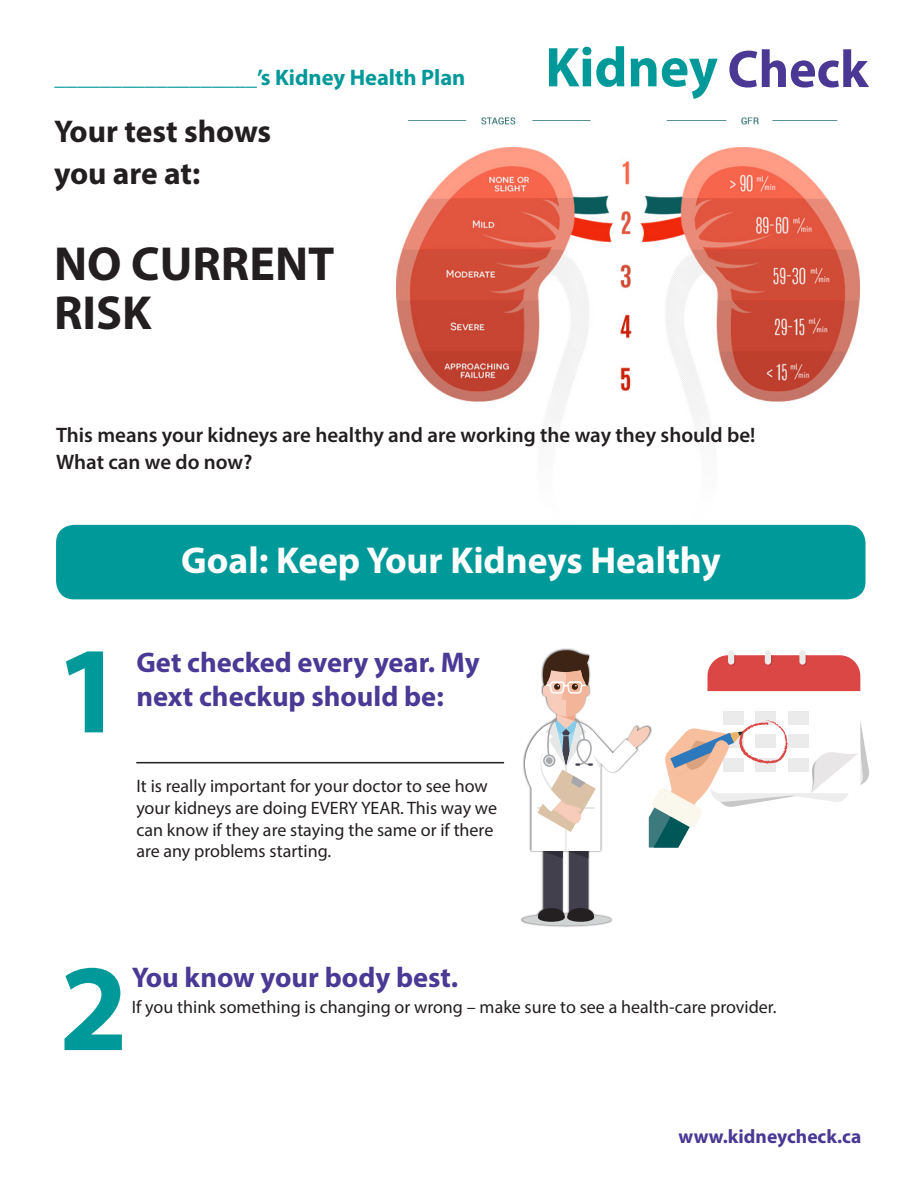
<style>
.page{position:relative;width:918px;height:1188px;background:#fff}
.page>*{position:absolute;margin:0;border:0;box-sizing:border-box;transform-origin:0 0}
.t1{font:700 124.5px "Myriad Pro";color:#099}
.t2{font:700 56.55px "Myriad Pro";color:#099}
.t3{font:700 48px/49.5px "Myriad Pro";color:#231f20}
.t4{font:700 37.5px "Myriad Pro";color:#fff}
.t5{font:700 31.5px "Myriad Pro";color:#231f20}
.t6{font:700 28.5px/34.2px "Myriad Pro";color:#4a3995}
.t7{font:700 22.5px "Myriad Pro";color:#099}
.t8{font:600 21px "Myriad Pro";color:#231f20}
.t9{font:700 19.5px "Myriad Pro";color:#4a3894}
.t10{font:18px/21.6px "Myriad Pro";color:#231f20}
.s1{font-size:53.1px;color:#4a3894}
</style>
<div class="page">
<img style="left:397px;top:117px;width:462px;height:411px">
<div style="left:56px;top:525px;width:810px;height:74px;background:#099;border-radius:18px"></div>
<div style="left:521px;top:648px;width:131px;height:280px;background:#231f20;opacity:.75"></div>
<div style="left:543px;top:839px;width:20px;height:81px;background:#42404d;border-radius:10px"></div>
<div style="left:569px;top:839px;width:19px;height:81px;background:#42404d;border-radius:10px"></div>
<svg style="left:523px;top:908px;width:88px;height:18px"></svg>
<svg style="left:525px;top:650px;width:344px;height:208px"></svg>
<hr style="left:136px;top:762px;width:368px;height:1px;background:#231f20">
<p class="t7" style="left:55px;top:63px;width:412px">__________________’s Kidney Health Plan</p>
<p class="t5" style="left:54px;top:110px;width:219px">Your test shows</p>
<p class="t5" style="left:54px;top:152px;width:148px">you are at:</p>
<p class="t3" style="left:54px;top:237px;width:282px">NO CURRENT<br>RISK</p>
<h2 class="t2" style="left:545px;top:30px;width:324px">Kidney <span class="s1">Check</span></h2>
<p class="t8" style="left:56px;top:422px;width:701px">This means your kidneys are healthy and are working the way they should be!</p>
<p class="t8" style="left:56px;top:449px;width:198px">What can we do now?</p>
<p class="t4" style="left:181px;top:536px;width:541px">Goal: Keep Your Kidneys Healthy</p>
<p class="t1" style="left:55px;top:609px;width:71px">1</p>
<p class="t6" style="left:136px;top:644px;width:345px">Get checked every year. My next checkup should be:</p>
<p class="t10" style="left:136px;top:775px;width:362px">It is really important for your doctor to see how your kidneys are doing EVERY YEAR. This way we can know if they are staying the same or if there are any problems starting.</p>
<p class="t1" style="left:59px;top:927px;width:71px">2</p>
<p class="t6" style="left:132px;top:959px;width:328px">You know your body best.</p>
<p class="t10" style="left:132px;top:996px;width:646px">If you think something is changing or wrong – make sure to see a health-care provider.</p>
<p class="t9" style="left:679px;top:1124px;width:184px">www.kidneycheck.ca</p>
</div>
